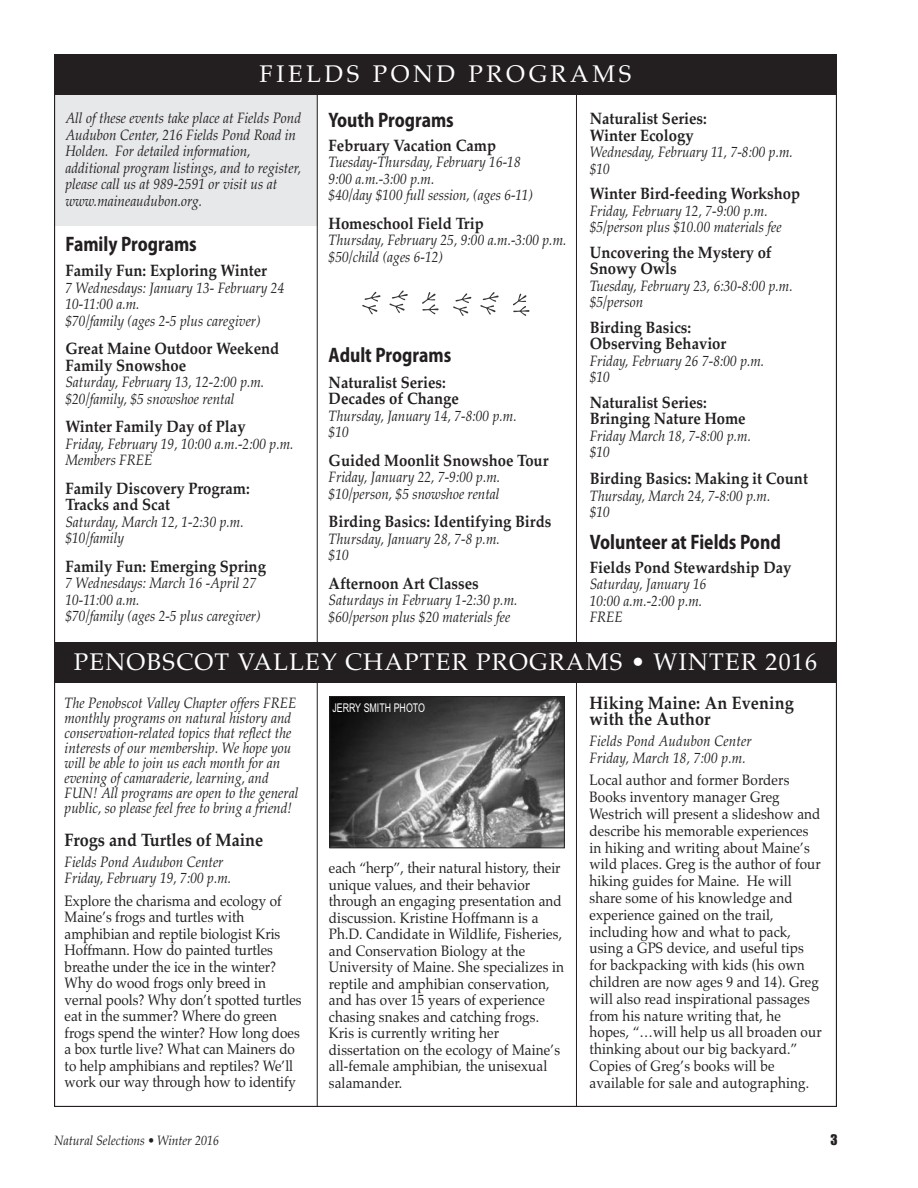
<style>
.page{position:relative;width:918px;height:1188px;background:#fff}
.page>*{position:absolute;margin:0;border:0;box-sizing:border-box;transform-origin:0 0}
.t1{font:24px "Palatino";letter-spacing:.05em;color:#fff}
.t2{font:24px "Palatino";letter-spacing:.15em;color:#fff}
.t3{font:700 semi-condensed 21px "Myriad Pro";color:#231f20;scale:.9 1}
.t4{font:700 18px/16.5px "Palatino";letter-spacing:.01em;color:#231f20;scale:.9 1}
.t5{font:700 16.5px/16.5px "Palatino";color:#231f20;scale:.9 1}
.t6{font:italic 15px/16.5px "Palatino";color:#231f20;scale:.9 1}
.t7{font:15px/16.5px "Palatino";letter-spacing:.01em;color:#231f20;scale:.9 1}
.t8{font:italic 13.5px "Palatino";color:#231f20;scale:.9 1}
.t9{font:13.5px "Impact";color:#231f20}
.t10{font:12px "Arial Narrow";color:#fff;scale:.9 1}
</style>
<div class="page">
<div style="left:54px;top:91px;width:263px;height:135px;background:#e7e8e9"></div>
<hr style="left:576px;top:83px;width:1px;height:1024px;background:#231f20">
<div style="left:54px;top:54px;width:783px;height:40px;background:#231f20"></div>
<hr style="left:317px;top:94px;width:1px;height:1013px;background:#231f20">
<img style="left:331px;top:698px;width:232px;height:148px">
<div style="left:329px;top:696px;width:236px;height:152px;border:1px solid #231f20"></div>
<div style="left:54px;top:642px;width:783px;height:41px;background:#231f20"></div>
<svg style="left:362px;top:292px;width:18px;height:22px"></svg>
<svg style="left:389px;top:290px;width:19px;height:23px"></svg>
<svg style="left:422px;top:292px;width:17px;height:22px"></svg>
<svg style="left:453px;top:293px;width:18px;height:23px"></svg>
<svg style="left:480px;top:292px;width:19px;height:23px"></svg>
<svg style="left:513px;top:294px;width:16px;height:22px"></svg>
<h1 class="t2" style="left:260px;top:60px;width:373px">FIELDS POND PROGRAMS</h1>
<p class="t6" style="left:65px;top:110px;width:264px">All of these events take place at Fields Pond Audubon Center, 216 Fields Pond Road in Holden. For detailed information, additional program listings, and to register, please call us at 989-2591 or visit us at www.maineaudubon.org.</p>
<h2 class="t3" style="left:65px;top:236px;width:148px">Family Programs</h2>
<p class="t5" style="left:65px;top:262px;width:225px">Family Fun: Exploring Winter</p>
<p class="t6" style="left:65px;top:279px;width:245px">7 Wednesdays: January 13- February 24<br>10-11:00 a.m.<br>$70/family (ages 2-5 plus caregiver)</p>
<p class="t5" style="left:65px;top:340px;width:239px">Great Maine Outdoor Weekend<br>Family Snowshoe</p>
<p class="t6" style="left:65px;top:374px;width:222px">Saturday, February 13, 12-2:00 p.m. $20/family, $5 snowshoe rental</p>
<p class="t5" style="left:65px;top:418px;width:202px">Winter Family Day of Play</p>
<p class="t6" style="left:65px;top:435px;width:255px">Friday, February 19, 10:00 a.m.-2:00 p.m.<br>Members FREE</p>
<p class="t5" style="left:65px;top:480px;width:206px">Family Discovery Program:<br>Tracks and Scat</p>
<p class="t6" style="left:65px;top:513px;width:200px">Saturday, March 12, 1-2:30 p.m. $10/family</p>
<p class="t5" style="left:65px;top:558px;width:224px">Family Fun: Emerging Spring</p>
<p class="t6" style="left:65px;top:575px;width:218px">7 Wednesdays: March 16 -April 27<br>10-11:00 a.m.<br>$70/family (ages 2-5 plus caregiver)</p>
<h2 class="t3" style="left:329px;top:112px;width:141px">Youth Programs</h2>
<p class="t5" style="left:329px;top:137px;width:188px">February Vacation Camp</p>
<p class="t6" style="left:329px;top:154px;width:228px">Tuesday-Thursday, February 16-18<br>9:00 a.m.-3:00 p.m.<br>$40/day $100 full session, (ages 6-11)</p>
<p class="t5" style="left:329px;top:215px;width:174px">Homeschool Field Trip</p>
<p class="t6" style="left:329px;top:232px;width:266px">Thursday, February 25, 9:00 a.m.-3:00 p.m. $50/child (ages 6-12)</p>
<p class="t5" style="left:590px;top:110px;width:132px">Naturalist Series:<br>Winter Ecology</p>
<p class="t6" style="left:590px;top:144px;width:227px">Wednesday, February 11, 7-8:00 p.m. $10</p>
<p class="t5" style="left:590px;top:185px;width:235px">Winter Bird-feeding Workshop</p>
<p class="t6" style="left:590px;top:202px;width:215px">Friday, February 12, 7-9:00 p.m. $5/person plus $10.00 materials fee</p>
<p class="t5" style="left:590px;top:244px;width:204px">Uncovering the Mystery of<br>Snowy Owls</p>
<p class="t6" style="left:590px;top:277px;width:227px">Tuesday, February 23, 6:30-8:00 p.m. $5/person</p>
<p class="t5" style="left:590px;top:319px;width:153px">Birding Basics:<br>Observing Behavior</p>
<p class="t6" style="left:590px;top:352px;width:195px">Friday, February 26 7-8:00 p.m. $10</p>
<p class="t5" style="left:590px;top:394px;width:175px">Naturalist Series:<br>Bringing Nature Home</p>
<p class="t6" style="left:590px;top:427px;width:181px">Friday March 18, 7-8:00 p.m. $10</p>
<p class="t5" style="left:590px;top:470px;width:244px">Birding Basics: Making it Count</p>
<p class="t6" style="left:590px;top:487px;width:202px">Thursday, March 24, 7-8:00 p.m. $10</p>
<h2 class="t3" style="left:590px;top:534px;width:214px">Volunteer at Fields Pond</h2>
<p class="t5" style="left:590px;top:559px;width:226px">Fields Pond Stewardship Day</p>
<p class="t6" style="left:590px;top:576px;width:131px">Saturday, January 16<br>10:00 a.m.-2:00 p.m.<br>FREE</p>
<h2 class="t3" style="left:329px;top:347px;width:138px">Adult Programs</h2>
<p class="t5" style="left:329px;top:374px;width:146px">Naturalist Series:<br>Decades of Change</p>
<p class="t6" style="left:329px;top:407px;width:211px">Thursday, January 14, 7-8:00 p.m. $10</p>
<p class="t5" style="left:329px;top:452px;width:246px">Guided Moonlit Snowshoe Tour</p>
<p class="t6" style="left:329px;top:469px;width:192px">Friday, January 22, 7-9:00 p.m. $10/person, $5 snowshoe rental</p>
<p class="t5" style="left:329px;top:513px;width:249px">Birding Basics: Identifying Birds</p>
<p class="t6" style="left:329px;top:530px;width:192px">Thursday, January 28, 7-8 p.m. $10</p>
<p class="t5" style="left:329px;top:575px;width:168px">Afternoon Art Classes</p>
<p class="t6" style="left:329px;top:592px;width:211px">Saturdays in February 1-2:30 p.m. $60/person plus $20 materials fee</p>
<h1 class="t1" style="left:74px;top:648px;width:745px">PENOBSCOT VALLEY CHAPTER PROGRAMS • WINTER 2016</h1>
<p class="t6" style="left:65px;top:694px;width:259px">The Penobscot Valley Chapter offers FREE</p>
<p class="t10" style="left:332px;top:700px;width:104px">JERRY SMITH PHOTO</p>
<p class="t6" style="left:65px;top:710px;width:261px;line-height:15px">monthly programs on natural history and conservation-related topics that reflect the interests of our membership. We hope you will be able to join us each month for an evening of camaraderie, learning, and FUN! All programs are open to the general public, so please feel free to bring a friend!</p>
<p class="t4" style="left:65px;top:831px;width:222px">Frogs and Turtles of Maine</p>
<p class="t6" style="left:65px;top:853px;width:187px">Fields Pond Audubon Center<br>Friday, February 19, 7:00 p.m.</p>
<p class="t7" style="left:65px;top:892px;width:265px">Explore the charisma and ecology of Maine’s frogs and turtles with amphibian and reptile biologist Kris Hoffmann. How do painted turtles breathe under the ice in the winter?<br>Why do wood frogs only breed in vernal pools? Why don’t spotted turtles eat in the summer? Where do green frogs spend the winter? How long does a box turtle live? What can Mainers do to help amphibians and reptiles? We’ll work our way through how to identify</p>
<p class="t7" style="left:329px;top:860px;width:263px">each “herp”, their natural history, their unique values, and their behavior through an engaging presentation and discussion. Kristine Hoffmann is a Ph.D. Candidate in Wildlife, Fisheries, and Conservation Biology at the University of Maine. She specializes in reptile and amphibian conservation, and has over 15 years of experience chasing snakes and catching frogs.<br>Kris is currently writing her dissertation on the ecology of Maine’s all-female amphibian, the unisexual salamander.</p>
<p class="t4" style="left:590px;top:694px;width:229px">Hiking Maine: An Evening with the Author</p>
<p class="t6" style="left:590px;top:733px;width:182px">Fields Pond Audubon Center<br>Friday, March 18, 7:00 p.m.</p>
<p class="t7" style="left:590px;top:772px;width:260px">Local author and former Borders Books inventory manager Greg Westrich will present a slideshow and describe his memorable experiences in hiking and writing about Maine’s wild places. Greg is the author of four hiking guides for Maine. He will share some of his knowledge and experience gained on the trail, including how and what to pack, using a GPS device, and useful tips for backpacking with kids (his own children are now ages 9 and 14). Greg will also read inspirational passages from his nature writing that, he hopes, “…will help us all broaden our thinking about our big backyard.” Copies of Greg’s books will be available for sale and autographing.</p>
<p class="t8" style="left:54px;top:1133px;width:185px">Natural Selections • Winter 2016</p>
<p class="t9" style="left:831px;top:1133px;width:9px">3</p>
</div>
